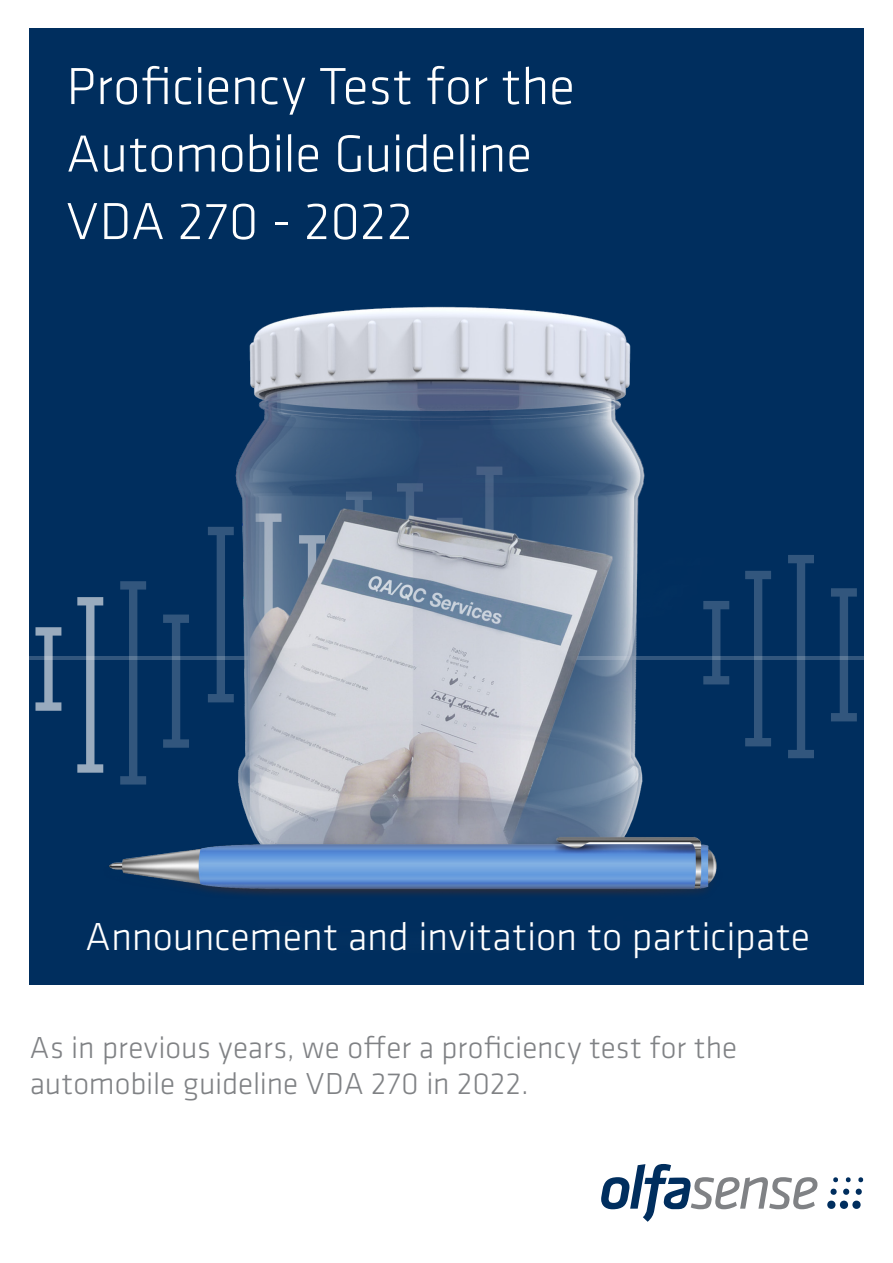
<style>
.page{position:relative;width:893px;height:1263px;background:#fff}
.page>*{position:absolute;margin:0;border:0;box-sizing:border-box;transform-origin:0 0}
.H1_weiss{font:300 54px/67.5px "Klavika Basic";letter-spacing:-.005em;color:#fff}
.H1_weiss-2{font:300 40.5px "Klavika Basic";color:#fff}
.t1{font:300 31.5px/36px "Klavika Basic";color:#808285}
</style>
<div class="page">
<div style="left:29px;top:29px;width:834px;height:956px;background:#002e5e"></div>
<svg style="left:36px;top:627px;width:25px;height:84px"></svg>
<svg style="left:831px;top:588px;width:26px;height:133px"></svg>
<svg style="left:809px;top:555px;width:5px;height:203px"></svg>
<hr style="left:1px;top:657px;width:892px;height:3px;background:#fff">
<img style="left:75px;top:306px;width:734px;height:589px">
<svg style="left:833px;top:1177px;width:5px;height:5px"></svg>
<svg style="left:845px;top:1177px;width:6px;height:5px"></svg>
<svg style="left:827px;top:1188px;width:35px;height:21px"></svg>
<svg style="left:858px;top:1177px;width:5px;height:5px"></svg>
<svg style="left:601px;top:1164px;width:216px;height:58px"></svg>
<p class="H1_weiss" style="left:66px;top:52px;width:510px">Proficiency Test for the<br>Automobile Guideline<br>VDA 270 - 2022</p>
<p class="H1_weiss-2" style="left:85px;top:912px;width:726px">Announcement and invitation to participate</p>
<h2 class="t1" style="left:30px;top:1029px;width:709px">As in previous years, we offer a proficiency test for the automobile guideline VDA 270 in 2022.</h2>
</div>
